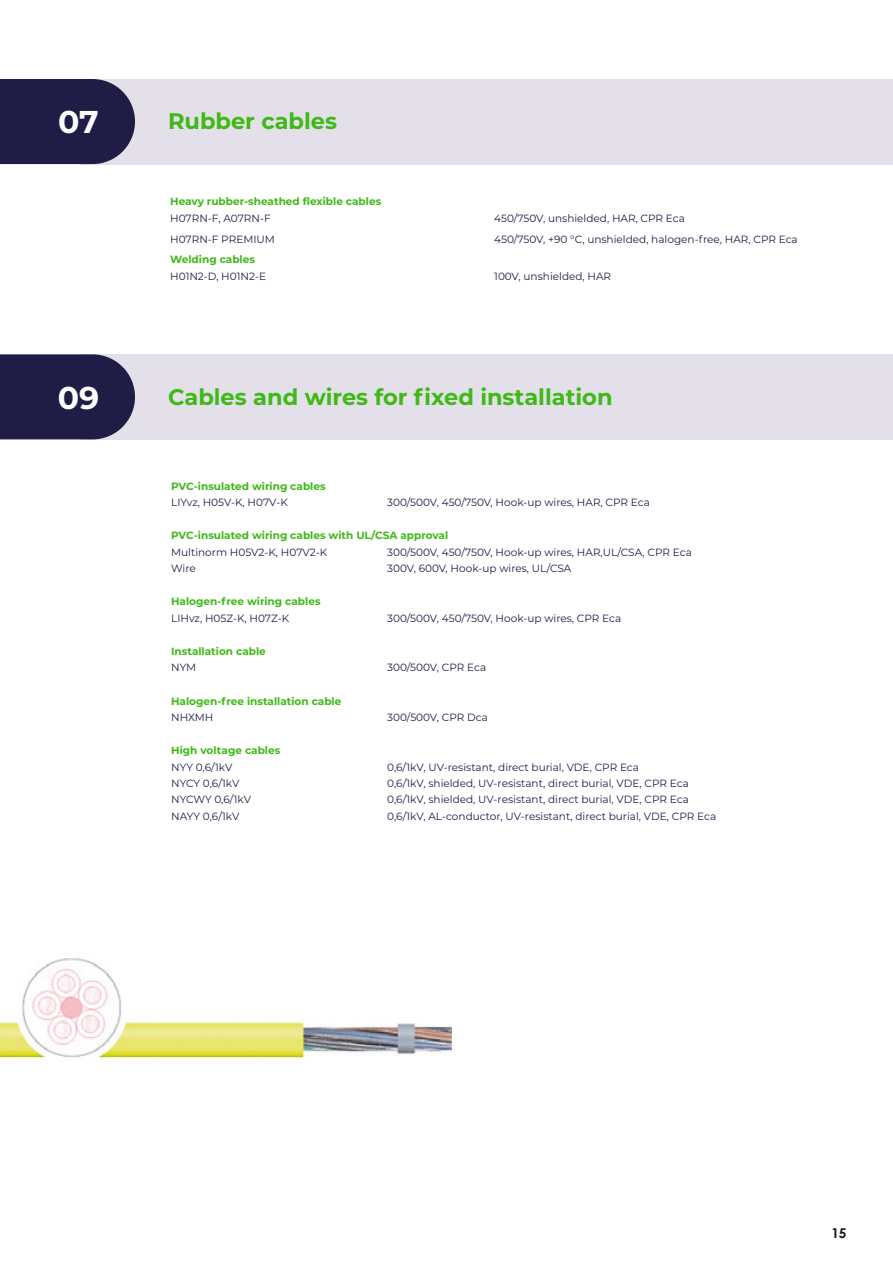
<style>
.page{position:relative;width:893px;height:1263px;background:#fff}
.page>*{position:absolute;margin:0;border:0;box-sizing:border-box;transform-origin:0 0}
.t1{font:700 31.5px "Montserrat";color:#fff}
.t2{font:700 22.5px "Montserrat";color:#3eb915}
.t3{font:700 13.5px "Century Gothic";color:#151616}
.t4{font:10.5px "Montserrat";color:#1f1c45}
.t5{font:700 10.5px "Montserrat";color:#3eb915}
</style>
<div class="page">
<div style="left:81px;top:79px;width:812px;height:85px;background:#e3e0e9"></div>
<svg style="left:0;top:79px;width:135px;height:85px"></svg>
<div style="left:81px;top:354px;width:812px;height:85px;background:#e3e0e9"></div>
<svg style="left:0;top:354px;width:135px;height:85px"></svg>
<img style="left:0;top:958px;width:452px;height:101px">
<h1 class="t1" style="left:58px;top:99px;width:42px">07</h1>
<h2 class="t2" style="left:168px;top:105px;width:170px">Rubber cables</h2>
<p class="t5" style="left:170px;top:194px;width:213px">Heavy rubber-sheathed flexible cables</p>
<p class="t4" style="left:170px;top:211px;width:102px">H07RN-F, A07RN-F</p>
<p class="t4" style="left:494px;top:211px;width:192px">450/750V, unshielded, HAR, CPR Eca</p>
<p class="t4" style="left:170px;top:232px;width:106px">H07RN-F PREMIUM</p>
<p class="t4" style="left:494px;top:232px;width:305px">450/750V, +90 °C, unshielded, halogen-free, HAR, CPR Eca</p>
<p class="t5" style="left:170px;top:252px;width:86px">Welding cables</p>
<p class="t4" style="left:170px;top:269px;width:97px">H01N2-D, H01N2-E</p>
<p class="t4" style="left:494px;top:269px;width:118px">100V, unshielded, HAR</p>
<h1 class="t1" style="left:58px;top:375px;width:43px">09</h1>
<h2 class="t2" style="left:168px;top:380px;width:446px">Cables and wires for fixed installation</h2>
<p class="t5" style="left:171px;top:479px;width:156px">PVC-insulated wiring cables</p>
<p class="t4" style="left:171px;top:495px;width:118px">LIYvz, H05V-K, H07V-K</p>
<p class="t4" style="left:387px;top:495px;width:264px">300/500V, 450/750V, Hook-up wires, HAR, CPR Eca</p>
<p class="t5" style="left:171px;top:528px;width:279px">PVC-insulated wiring cables with UL/CSA approval</p>
<p class="t4" style="left:171px;top:545px;width:158px">Multinorm H05V2-K, H07V2-K</p>
<p class="t4" style="left:387px;top:545px;width:306px">300/500V, 450/750V, Hook-up wires, HAR,UL/CSA, CPR Eca</p>
<p class="t4" style="left:171px;top:561px;width:26px">Wire</p>
<p class="t4" style="left:387px;top:561px;width:186px">300V, 600V, Hook-up wires, UL/CSA</p>
<p class="t5" style="left:171px;top:594px;width:151px">Halogen-free wiring cables</p>
<p class="t4" style="left:171px;top:611px;width:120px">LIHvz, H05Z-K, H07Z-K</p>
<p class="t4" style="left:387px;top:611px;width:236px">300/500V, 450/750V, Hook-up wires, CPR Eca</p>
<p class="t5" style="left:171px;top:644px;width:96px">Installation cable</p>
<p class="t4" style="left:171px;top:660px;width:27px">NYM</p>
<p class="t4" style="left:387px;top:660px;width:101px">300/500V, CPR Eca</p>
<p class="t5" style="left:171px;top:693px;width:172px">Halogen-free installation cable</p>
<p class="t4" style="left:171px;top:710px;width:44px">NHXMH</p>
<p class="t4" style="left:387px;top:710px;width:102px">300/500V, CPR Dca</p>
<p class="t5" style="left:171px;top:743px;width:111px">High voltage cables</p>
<p class="t4" style="left:171px;top:759px;width:63px">NYY 0,6/1kV</p>
<p class="t4" style="left:387px;top:759px;width:253px">0,6/1kV, UV-resistant, direct burial, VDE, CPR Eca</p>
<p class="t4" style="left:171px;top:776px;width:70px">NYCY 0,6/1kV</p>
<p class="t4" style="left:387px;top:776px;width:303px">0,6/1kV, shielded, UV-resistant, direct burial, VDE, CPR Eca</p>
<p class="t4" style="left:171px;top:792px;width:81px">NYCWY 0,6/1kV</p>
<p class="t4" style="left:387px;top:792px;width:303px">0,6/1kV, shielded, UV-resistant, direct burial, VDE, CPR Eca</p>
<p class="t4" style="left:171px;top:809px;width:70px">NAYY 0,6/1kV</p>
<p class="t4" style="left:387px;top:809px;width:330px">0,6/1kV, AL-conductor, UV-resistant, direct burial, VDE, CPR Eca</p>
<p class="t3" style="left:831px;top:1222px;width:17px">15</p>
</div>
